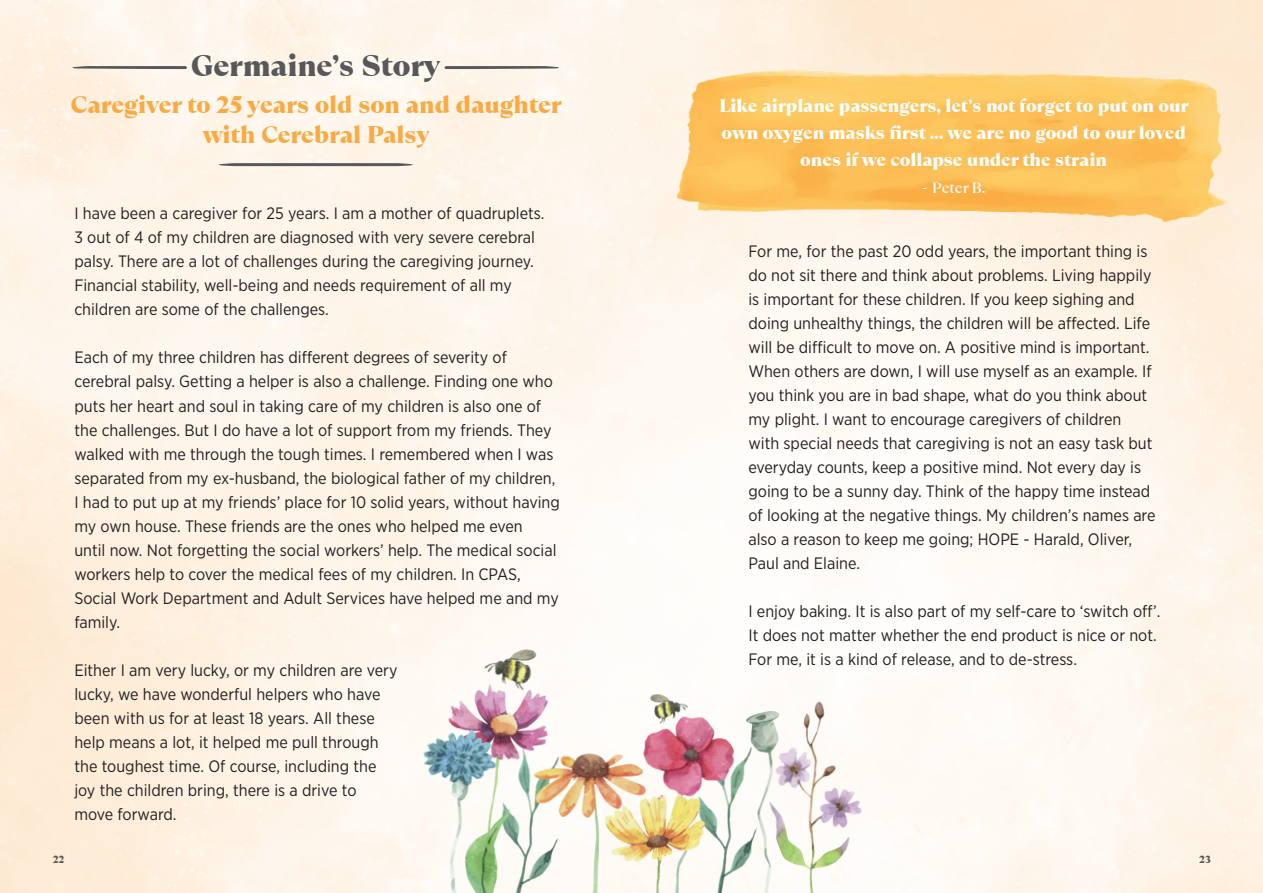
<style>
.page{position:relative;width:1263px;height:893px;background:#fff}
.page>*{position:absolute;margin:0;border:0;box-sizing:border-box;transform-origin:0 0}
.t1{font:900 30px "TT Ramillas Trl";color:#57585a}
.t2{font:900 24px/30px "TT Ramillas Trl";color:#faaa44;text-align:center}
.t3{font:900 18px/27px "TT Ramillas Trl";color:#fff;text-align:center}
.t4{font:16.5px/24px "Gotham Narrow";color:#231f20}
.t5{font:500 15px "TT Ramillas Trl";color:#fff}
.t6{font:900 10.5px "TT Ramillas Trl";color:#57585a}
.s1{font-size:18px}
</style>
<div class="page">
<svg style="left:216px;top:163px;width:200px;height:3px"></svg>
<svg style="left:443px;top:66px;width:119px;height:3px"></svg>
<svg style="left:69px;top:66px;width:119px;height:3px"></svg>
<img style="left:400px;top:619px;width:476px;height:274px">
<img style="left:647px;top:34px;width:609px;height:224px">
<h1 class="t1" style="left:191px;top:46px;width:250px">Germaine’s Story</h1>
<h2 class="t2" style="left:71px;top:89px;width:492px">Caregiver to 25 years old son and daughter with Cerebral Palsy</h2>
<p class="t4" style="left:74px;top:201px;width:472px">I have been a caregiver for 25 years. I am a mother of quadruplets.<br>3 out of 4 of my children are diagnosed with very severe cerebral palsy. There are a lot of challenges during the caregiving journey.<br>Financial stability, well-being and needs requirement of all my children are some of the challenges.</p>
<p class="t4" style="left:74px;top:345px;width:487px">Each of my three children has different degrees of severity of cerebral palsy. Getting a helper is also a challenge. Finding one who puts her heart and soul in taking care of my children is also one of the challenges. But I do have a lot of support from my friends. They walked with me through the tough times. I remembered when I was separated from my ex-husband, the biological father of my children, I had to put up at my friends’ place for 10 solid years, without having my own house. These friends are the ones who helped me even<br>until now. Not forgetting the social workers’ help. The medical social workers help to cover the medical fees of my children. In CPAS, Social Work Department and Adult Services have helped me and my family.</p>
<p class="t4" style="left:74px;top:657px;width:325px">Either I am very lucky, or my children are very lucky, we have wonderful helpers who have been with us for at least 18 years. All these help means a lot, it helped me pull through the toughest time. Of course, including the joy the children bring, there is a drive to move forward.</p>
<p class="t3" style="left:719px;top:93px;width:471px">Like airplane passengers, let’s not forget to put on our own oxygen masks first … we are no good to our loved ones if we collapse under the strain</p>
<p class="t5" style="left:922px;top:179px;width:65px"><span class="s1">-</span> Peter B.</p>
<p class="t4" style="left:748px;top:239px;width:409px">For me, for the past 20 odd years, the important thing is do not sit there and think about problems. Living happily is important for these children. If you keep sighing and doing unhealthy things, the children will be affected. Life will be difficult to move on. A positive mind is important.<br>When others are down, I will use myself as an example. If you think you are in bad shape, what do you think about my plight. I want to encourage caregivers of children with special needs that caregiving is not an easy task but everyday counts, keep a positive mind. Not every day is going to be a sunny day. Think of the happy time instead of looking at the negative things. My children’s names are also a reason to keep me going; HOPE - Harald, Oliver, Paul and Elaine.</p>
<p class="t4" style="left:748px;top:599px;width:414px">I enjoy baking. It is also part of my self-care to ‘switch off’.<br>It does not matter whether the end product is nice or not.<br>For me, it is a kind of release, and to de-stress.</p>
<p class="t6" style="left:53px;top:853px;width:13px">22</p>
<p class="t6" style="left:1199px;top:853px;width:13px">23</p>
</div>
